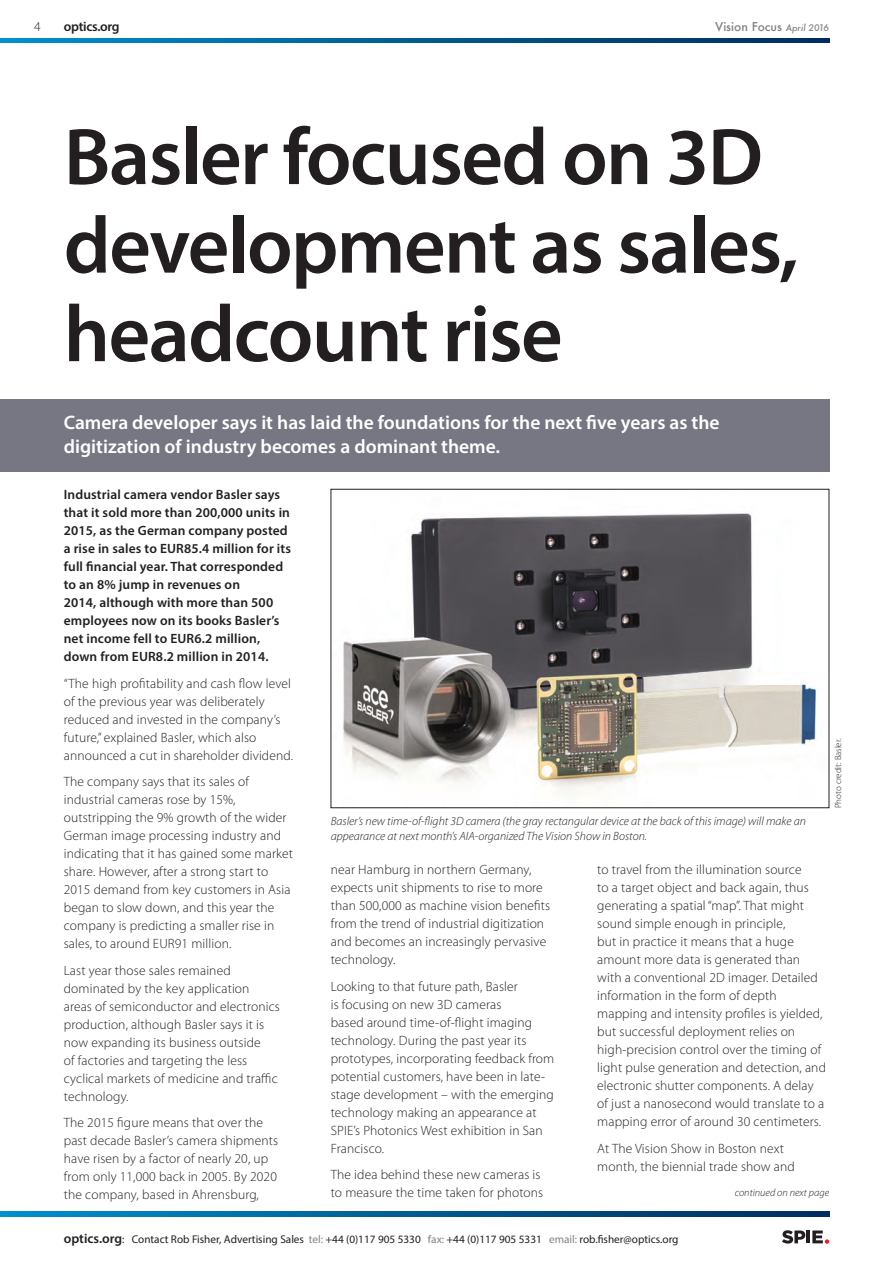
<style>
.page{position:relative;width:893px;height:1263px;background:#fff}
.page>*{position:absolute;margin:0;border:0;box-sizing:border-box;transform-origin:0 0}
.t1{font:600 81px/88.5px "Myriad Pro";letter-spacing:-.02em;color:#231f20}
.t2{font:600 19.5px/24px "Myriad Pro";color:#fff}
.t3{font:300 13.5px/18px "Myriad Pro";letter-spacing:.01em;color:#231f20}
.t4{font:600 13.5px/18px "Myriad Pro";letter-spacing:.01em;color:#231f20}
.t5{font:600 13.5px "Myriad Pro";letter-spacing:-.02em;color:#231f20}
.t6{font:italic 300 12px/15px "Myriad Pro";color:#231f20}
.t7{font:500 12px "Futura";color:#808285}
.t8{font:11.25px "Myriad Pro";color:#231f20}
.t9{font:italic 300 10.5px "Myriad Pro";color:#231f20}
.t10{font:300 9px "Myriad Pro";color:#231f20}
.s1{font-style:italic;font-size:9px}
.s2{font-weight:600;font-size:13.5px}
.s3{color:#808285}
</style>
<div class="page">
<svg style="left:0;top:1212px;width:829px;height:4px;background:#005d94"></svg>
<svg style="left:0;top:38px;width:829px;height:5px;background:#005d94"></svg>
<svg style="left:782px;top:1230px;width:47px;height:14px"></svg>
<div style="left:0;top:400px;width:829px;height:72px;background:#777783"></div>
<img style="left:343px;top:513px;width:473px;height:282px">
<div style="left:331px;top:489px;width:498px;height:319px;border:1px solid #231f20"></div>
<p class="t3" style="left:34px;top:18px;width:8px">4</p>
<p class="t5" style="left:64px;top:18px;width:57px">optics.org</p>
<p class="t7" style="left:715px;top:18px;width:116px">Vision Focus <span class="s1">April 2016</span></p>
<p class="t1" style="left:64px;top:111px;width:736px">Basler focused on 3D development as sales, headcount rise</p>
<p class="t2" style="left:64px;top:410px;width:657px">Camera developer says it has laid the foundations for the next five years as the digitization of industry becomes a dominant theme.</p>
<p class="t4" style="left:64px;top:485px;width:229px">Industrial camera vendor Basler says that it sold more than 200,000 units in 2015, as the German company posted a rise in sales to EUR85.4 million for its full financial year. That corresponded to an 8% jump in revenues on<br>2014, although with more than 500 employees now on its books Basler’s net income fell to EUR6.2 million, down from EUR8.2 million in 2014.</p>
<p class="t3" style="left:64px;top:674px;width:231px">“The high profitability and cash flow level of the previous year was deliberately reduced and invested in the company’s future,” explained Basler, which also announced a cut in shareholder dividend.</p>
<p class="t3" style="left:64px;top:772px;width:231px">The company says that its sales of industrial cameras rose by 15%, outstripping the 9% growth of the wider German image processing industry and indicating that it has gained some market share. However, after a strong start to 2015 demand from key customers in Asia began to slow down, and this year the company is predicting a smaller rise in sales, to around EUR91 million.</p>
<p class="t3" style="left:64px;top:961px;width:218px">Last year those sales remained dominated by the key application areas of semiconductor and electronics production, although Basler says it is now expanding its business outside<br>of factories and targeting the less cyclical markets of medicine and traffic technology.</p>
<p class="t3" style="left:64px;top:1113px;width:216px">The 2015 figure means that over the past decade Basler’s camera shipments have risen by a factor of nearly 20, up from only 11,000 back in 2005. By 2020 the company, based in Ahrensburg,</p>
<p class="t6" style="left:331px;top:814px;width:477px">Basler’s new time-of-flight 3D camera (the gray rectangular device at the back of this image) will make an appearance at next month’s AIA-organized The Vision Show in Boston.</p>
<p class="t10" style="left:833px;top:808px;width:71px;rotate:-90deg">Photo credit: Basler.</p>
<p class="t3" style="left:331px;top:861px;width:221px">near Hamburg in northern Germany, expects unit shipments to rise to more than 500,000 as machine vision benefits from the trend of industrial digitization and becomes an increasingly pervasive technology.</p>
<p class="t3" style="left:331px;top:977px;width:225px">Looking to that future path, Basler<br>is focusing on new 3D cameras<br>based around time-of-flight imaging technology. During the past year its prototypes, incorporating feedback from potential customers, have been in late&shy;stage development – with the emerging technology making an appearance at SPIE’s Photonics West exhibition in San Francisco.</p>
<p class="t3" style="left:331px;top:1166px;width:214px">The idea behind these new cameras is to measure the time taken for photons</p>
<p class="t3" style="left:597px;top:861px;width:230px">to travel from the illumination source<br>to a target object and back again, thus generating a spatial “map”. That might sound simple enough in principle,<br>but in practice it means that a huge amount more data is generated than with a conventional 2D imager. Detailed information in the form of depth mapping and intensity profiles is yielded, but successful deployment relies on high-precision control over the timing of light pulse generation and detection, and electronic shutter components. A delay of just a nanosecond would translate to a mapping error of around 30 centimeters.</p>
<p class="t3" style="left:597px;top:1139px;width:199px">At The Vision Show in Boston next month, the biennial trade show and</p>
<p class="t9" style="left:735px;top:1186px;width:96px">continued on next page</p>
<p class="t8" style="left:64px;top:1232px;width:616px"><span class="s2">optics.org</span>: Contact Rob Fisher, Advertising Sales <span class="s3">tel:</span> +44 (0)117 905 5330 <span class="s3">fax:</span> +44 (0)117 905 5331 <span class="s3">email:</span> rob.fisher@optics.org</p>
</div>
